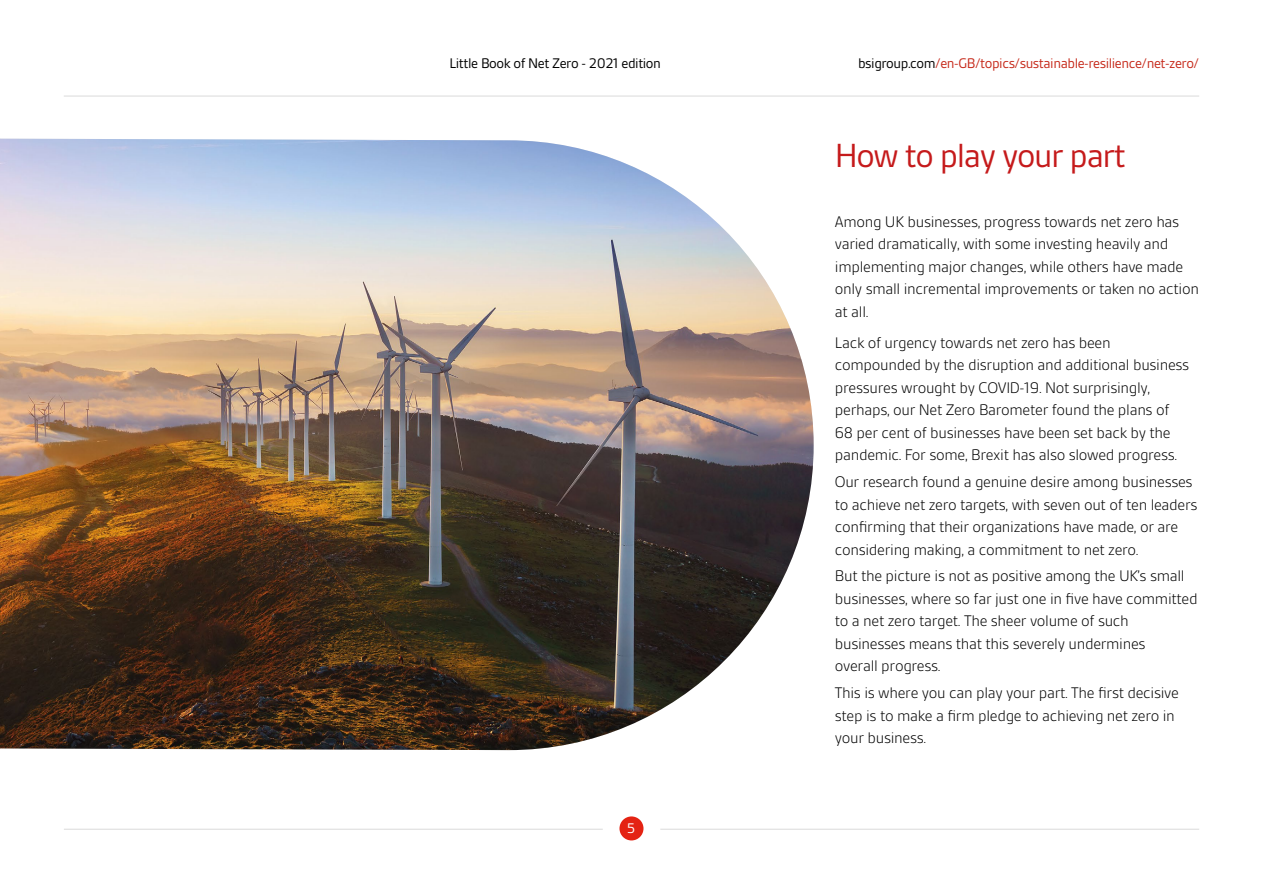
<style>
.page{position:relative;width:1263px;height:893px;background:#fff}
.page>*{position:absolute;margin:0;border:0;box-sizing:border-box;transform-origin:0 0}
.t1{font:36px "BSI Gesta";letter-spacing:-.04em;color:#c51a1b}
.t2{font:300 16.5px/22.5px "BSI Gesta";letter-spacing:-.02em;color:#000}
.t3{font:15px "BSI Gesta";letter-spacing:-.03em;color:#c62a1b}
.t4{font:15px "BSI Gesta";letter-spacing:-.03em;color:#000}
.t5{font:15px "BSI Gesta";color:#fff}
.s1{color:#000}
</style>
<div class="page">
<div style="left:619px;top:816px;width:24px;height:24px;background:#e42313;border-radius:50%"></div>
<hr style="left:64px;top:829px;width:539px;height:1px;background:#dadada">
<hr style="left:660px;top:829px;width:539px;height:1px;background:#dadada">
<hr style="left:64px;top:96px;width:1135px;height:1px;background:#dadada">
<img style="left:0;top:139px;width:814px;height:611px">
<p class="t4" style="left:449px;top:55px;width:213px">Little Book of Net Zero - 2021 edition</p>
<p class="t3" style="left:858px;top:55px;width:343px"><span class="s1">bsigroup.com</span>/en-GB/topics/sustainable-resilience/net-zero/</p>
<h1 class="t1" style="left:835px;top:137px;width:292px">How to play your part</h1>
<p class="t5" style="left:627px;top:821px;width:10px">5</p>
<p class="t2" style="left:835px;top:210px;width:366px">Among UK businesses, progress towards net zero has varied dramatically, with some investing heavily and implementing major changes, while others have made only small incremental improvements or taken no action at all.</p>
<p class="t2" style="left:835px;top:331px;width:356px">Lack of urgency towards net zero has been compounded by the disruption and additional business pressures wrought by COVID-19. Not surprisingly, perhaps, our Net Zero Barometer found the plans of 68 per cent of businesses have been set back by the pandemic. For some, Brexit has also slowed progress.</p>
<p class="t2" style="left:835px;top:471px;width:364px">Our research found a genuine desire among businesses to achieve net zero targets, with seven out of ten leaders confirming that their organizations have made, or are considering making, a commitment to net zero.</p>
<p class="t2" style="left:835px;top:565px;width:364px">But the picture is not as positive among the UK’s small businesses, where so far just one in five have committed to a net zero target. The sheer volume of such businesses means that this severely undermines<br>overall progress.</p>
<p class="t2" style="left:835px;top:682px;width:346px">This is where you can play your part. The first decisive step is to make a firm pledge to achieving net zero in your business.</p>
</div>
